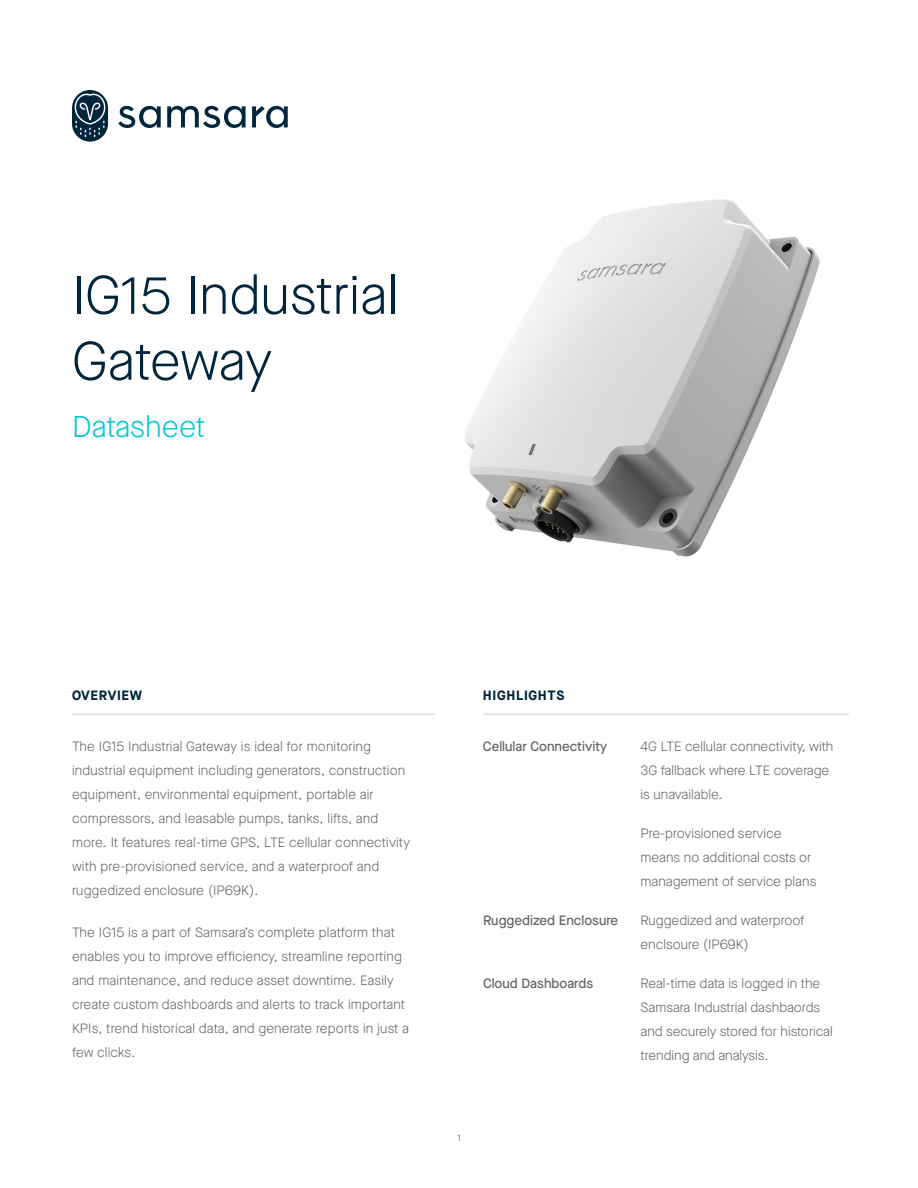
<style>
.page{position:relative;width:918px;height:1188px;background:#fff}
.page>*{position:absolute;margin:0;border:0;box-sizing:border-box;transform-origin:0 0}
.t1{font:300 54px/66px "Maison Neue";color:#00263e}
.t2{font:300 30px "Maison Neue";color:#00cad4}
.t3{font:300 13.5px/24px "Maison Neue";letter-spacing:.005em;color:#636366}
.t4{font:500 13.5px "Maison Neue";color:#636366}
.t5{font:700 13.5px "Maison Neue";letter-spacing:.05em;color:#00263e}
.t6{font:300 9px "Maison Neue";color:#636366}
</style>
<div class="page">
<img style="left:465px;top:199px;width:355px;height:358px">
<svg style="left:118px;top:106px;width:43px;height:22px"></svg>
<svg style="left:167px;top:106px;width:79px;height:22px"></svg>
<svg style="left:252px;top:106px;width:36px;height:22px"></svg>
<svg style="left:72px;top:90px;width:36px;height:52px"></svg>
<hr style="left:72px;top:714px;width:363px;height:1px;background:#ccc">
<hr style="left:483px;top:714px;width:366px;height:1px;background:#ccc">
<h1 class="t1" style="left:72px;top:262px;width:328px">IG15 Industrial<br>Gateway</h1>
<h2 class="t2" style="left:72px;top:407px;width:135px">Datasheet</h2>
<p class="t5" style="left:72px;top:686px;width:72px">OVERVIEW</p>
<p class="t3" style="left:72px;top:734px;width:340px">The IG15 Industrial Gateway is ideal for monitoring industrial equipment including generators, construction equipment, environmental equipment, portable air compressors, and leasable pumps, tanks, lifts, and more. It features real-time GPS, LTE cellular connectivity with pre-provisioned service, and a waterproof and ruggedized enclosure (IP69K).</p>
<p class="t3" style="left:72px;top:921px;width:338px">The IG15 is a part of Samsara’s complete platform that enables you to improve efficiency, streamline reporting and maintenance, and reduce asset downtime. Easily create custom dashboards and alerts to track important KPIs, trend historical data, and generate reports in just a few clicks.</p>
<p class="t5" style="left:483px;top:686px;width:83px">HIGHLIGHTS</p>
<p class="t4" style="left:483px;top:737px;width:126px">Cellular Connectivity</p>
<p class="t3" style="left:640px;top:735px;width:194px">4G LTE cellular connectivity, with<br>3G fallback where LTE coverage is unavailable.</p>
<p class="t3" style="left:640px;top:822px;width:177px">Pre-provisioned service means no additional costs or management of service plans</p>
<p class="t4" style="left:483px;top:911px;width:137px">Ruggedized Enclosure</p>
<p class="t3" style="left:641px;top:909px;width:165px">Ruggedized and waterproof enclsoure (IP69K)</p>
<p class="t4" style="left:483px;top:974px;width:112px">Cloud Dashboards</p>
<p class="t3" style="left:641px;top:972px;width:194px">Real-time data is logged in the<br>Samsara Industrial dashbaords and securely stored for historical trending and analysis.</p>
<p class="t6" style="left:457px;top:1132px;width:5px">1</p>
</div>
